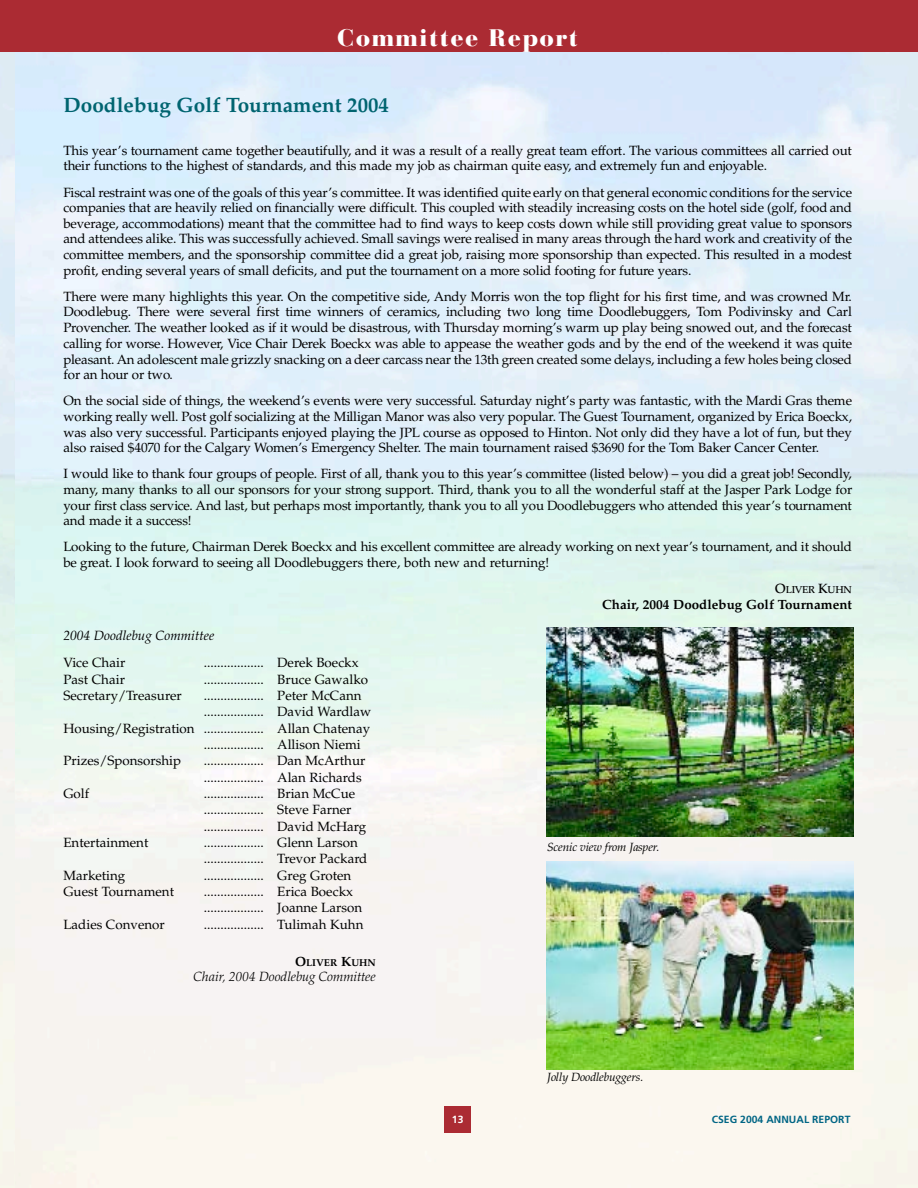
<style>
.page{position:relative;width:918px;height:1188px;background:#fff}
.page>*{position:absolute;margin:0;border:0;box-sizing:border-box;transform-origin:0 0}
.t1{font:900 23.7px "Bauer Bodoni";letter-spacing:.06em;color:#fff}
.t2{font:700 20.85px "Palatino";color:#006470}
.t3{font:13.35px/15.6px "Palatino";color:#000}
.t4{font:13.35px/15.3px "Palatino";letter-spacing:-.02em;color:#000}
.t5{font:700 13.35px "Palatino";color:#000}
.t6{font:italic 300 13.35px "Palatino";color:#000}
.t7{font:italic 13.35px "Palatino";color:#000}
.t8{font:italic 11.85px "Palatino";letter-spacing:-.015em;color:#000}
.t9{font:700 10.35px "Frutiger";color:#006584}
.t10{font:700 10.35px "Frutiger";color:#fff}
.t11{font:500 10.05px "Palatino";color:#000}
.t12{font:700 10.05px "Palatino";color:#000}
.s1{font-size:13.35px}
</style>
<div class="page">
<img style="left:15px;top:52px;width:903px;height:1136px">
<div style="left:0;top:0;width:918px;height:52px;background:#ab2b33"></div>
<div style="left:444px;top:1107px;width:26px;height:26px;background:#ab2b33"></div>
<img style="left:546px;top:861px;width:308px;height:209px">
<img style="left:546px;top:627px;width:308px;height:210px">
<h1 class="t1" style="left:337px;top:28px;width:242px">Committee Report</h1>
<h2 class="t2" style="left:63px;top:97px;width:327px">Doodlebug Golf Tournament 2004</h2>
<p class="t4" style="left:63px;top:144px;width:790px">This year’s tournament came together beautifully, and it was a result of a really great team effort. The various committees all carried out their functions to the highest of standards, and this made my job as chairman quite easy, and extremely fun and enjoyable.</p>
<p class="t3" style="left:63px;top:186px;width:790px;text-align:justify">Fiscal restraint was one of the goals of this year’s committee. It was identified quite early on that general economic conditions for the service companies that are heavily relied on financially were difficult. This coupled with steadily increasing costs on the hotel side (golf, food and beverage, accommodations) meant that the committee had to find ways to keep costs down while still providing great value to sponsors and attendees alike. This was successfully achieved. Small savings were realised in many areas through the hard work and creativity of the committee members, and the sponsorship committee did a great job, raising more sponsorship than expected. This resulted in a modest p rofit, ending several years of small deficits, and put the tournament on a more solid footing for future years.</p>
<p class="t3" style="left:63px;top:290px;width:790px;text-align:justify">T h e re were many highlights this year. On the competitive side, Andy Morris won the top flight for his first time, and was crowned Mr.<br>Doodlebug. There were several first time winners of ceramics, including two long time Doodlebuggers, Tom Podivinsky and Carl P ro v e n c h e r. The weather looked as if it would be disastrous, with Thursday morning’s warm up play being snowed out, and the fore c a s t calling for worse. However, Vice Chair Derek Boeckx was able to appease the weather gods and by the end of the weekend it was quite pleasant. An adolescent male grizzly snacking on a deer carcass near the 13th green created some delays, including a few holes being closed for an hour or two.</p>
<p class="t3" style="left:63px;top:394px;width:790px;text-align:justify">On the social side of things, the weekend’s events were very successful. Saturday night’s party was fantastic, with the Mardi Gras theme working really well. Post golf socializing at the Milligan Manor was also very popular. The Guest Tournament, organized by Erica Boeckx, was also very successful. Participants enjoyed playing the JPL course as opposed to Hinton. Not only did they have a lot of fun, but they also raised $4070 for the Calgary Women’s Emergency Shelter. The main tournament raised $3690 for the Tom Baker Cancer Center.</p>
<p class="t3" style="left:63px;top:467px;width:790px;text-align:justify">I would like to thank four groups of people. First of all, thank you to this year’s committee (listed below) – you did a great job! Secondly, m a n y, many thanks to all our sponsors for your strong support. Third, thank you to all the wonderful staff at the Jasper Park Lodge for your first class service. And last, but perhaps most importantly, thank you to all you Doodlebuggers who attended this year’s tournament and made it a success!</p>
<p class="t3" style="left:63px;top:540px;width:790px">Looking to the future, Chairman Derek Boeckx and his excellent committee are already working on next year’s tournament, and it should be great. I look forward to seeing all Doodlebuggers there, both new and returning!</p>
<p class="t11" style="left:775px;top:586px;width:79px"><span class="s1">O</span>L IV E R <span class="s1">K</span>U H N</p>
<p class="t5" style="left:602px;top:599px;width:251px">Chair, 2004 Doodlebug Golf Tournament</p>
<p class="t7" style="left:63px;top:631px;width:152px">2004 Doodlebug Committee</p>
<p class="t3" style="left:63px;top:656px;width:63px">Vice Chair</p>
<p class="t3" style="left:204px;top:656px;width:156px">.................. Derek Boeckx</p>
<p class="t3" style="left:63px;top:673px;width:63px">Past Chair</p>
<p class="t3" style="left:204px;top:673px;width:166px">.................. Bruce Gawalko</p>
<p class="t3" style="left:63px;top:689px;width:120px">Secretary/Treasurer</p>
<p class="t3" style="left:204px;top:689px;width:159px">.................. Peter McCann</p>
<p class="t3" style="left:204px;top:706px;width:169px">.................. David Wardlaw</p>
<p class="t3" style="left:63px;top:722px;width:308px">Housing/Registration .................. Allan Chatenay</p>
<p class="t3" style="left:204px;top:738px;width:158px">.................. Allison Niemi</p>
<p class="t3" style="left:63px;top:754px;width:119px">Prizes/Sponsorship</p>
<p class="t3" style="left:204px;top:754px;width:163px;line-height:16.4px">.................. Dan McArthur .................. Alan Richards</p>
<p class="t3" style="left:63px;top:787px;width:27px">Golf</p>
<p class="t3" style="left:204px;top:787px;width:164px;line-height:16.4px">.................. Brian McCue .................. Steve Farner .................. David McHarg</p>
<p class="t3" style="left:63px;top:836px;width:87px">Entertainment</p>
<p class="t3" style="left:204px;top:836px;width:165px;line-height:16px">.................. Glenn Larson .................. Trevor Packard</p>
<p class="t3" style="left:63px;top:869px;width:63px">Marketing</p>
<p class="t3" style="left:204px;top:869px;width:149px">.................. Greg Groten</p>
<p class="t3" style="left:63px;top:885px;width:112px">Guest Tournament</p>
<p class="t3" style="left:204px;top:885px;width:160px;line-height:16.4px">.................. Erica Boeckx .................. Joanne Larson</p>
<p class="t3" style="left:63px;top:918px;width:103px">Ladies Convenor</p>
<p class="t3" style="left:204px;top:918px;width:161px">.................. Tulimah Kuhn</p>
<p class="t12" style="left:295px;top:958px;width:82px"><span class="s1">O</span>LIVER <span class="s1">K</span>UHN</p>
<p class="t6" style="left:193px;top:971px;width:184px">Chair, 2004 Doodlebug Committee</p>
<p class="t8" style="left:547px;top:842px;width:114px">Scenic view from Jasper.</p>
<p class="t8" style="left:547px;top:1072px;width:98px">Jolly Doodlebuggers.</p>
<p class="t10" style="left:452px;top:1116px;width:13px">13</p>
<p class="t9" style="left:712px;top:1116px;width:140px">CSEG 2004 ANNUAL REPORT</p>
</div>
